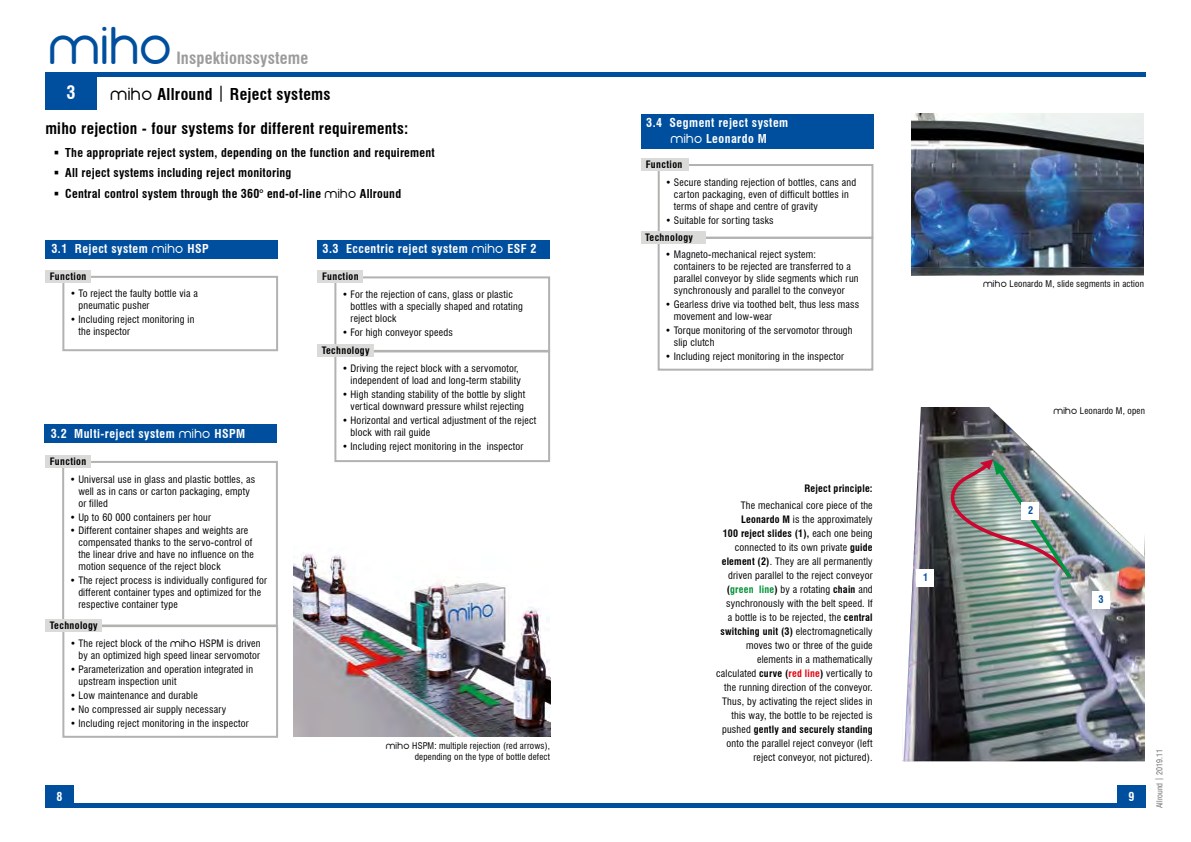
<style>
.page{position:relative;width:1191px;height:842px;background:#fff}
.page>*{position:absolute;margin:0;border:0;box-sizing:border-box;transform-origin:0 0}
.t1{font:48.4px "miho";color:#004f9e}
.t2{font:700 condensed 18px "Swiss 721 BT";color:#fff}
.t3{font:700 condensed 16.5px "Swiss 721 BT";letter-spacing:.01em;color:#9d9c9c}
.t4{font:700 condensed 16px "Swiss 721 BT";letter-spacing:.02em;color:#000}
.t5{font:700 condensed 15.5px "Swiss 721 BT";letter-spacing:.02em;color:#000}
.t6{font:700 condensed 12px/20.5px "Swiss 721 BT";letter-spacing:.02em;color:#000}
.t7{font:700 condensed 12px/16px "Swiss 721 BT";letter-spacing:.04em;color:#fff;text-align:center}
.t8{font:700 condensed 10.1px "Swiss 721 BT";color:#004f9e}
.t9{font:condensed 10px/12px "Swiss 721 BT";letter-spacing:.02em;color:#000}
.t10{font:700 condensed 10px "Swiss 721 BT";letter-spacing:.04em;color:#000}
.t11{font:700 condensed 10px "Swiss 721 BT";letter-spacing:.02em;color:#000}
.t12{font:condensed 9px/11px "Swiss 721 BT";letter-spacing:.02em;color:#000;text-align:right}
.t13{font:condensed 8px "Swiss 721 BT";color:#6f6f6e}
.s1{font-family:"miho";font-weight:400;font-stretch:normal}
.s2{font-weight:400}
.s3{font-family:"miho";font-stretch:normal}
.s4{font-weight:700}
.s5{font-weight:700;color:#009235}
.s6{font-weight:700;color:#e30513}
</style>
<div class="page">
<hr style="left:45px;top:804px;width:1100px;height:4px;background:#004f9e">
<div style="left:1117px;top:785px;width:28px;height:23px;background:#004f9e"></div>
<div style="left:45px;top:785px;width:29px;height:23px;background:#004f9e"></div>
<hr style="left:45px;top:72px;width:1100px;height:4px;background:#004f9e">
<div style="left:62px;top:276px;width:216px;height:75px;border:2px solid #b2b2b1"></div>
<img style="left:293px;top:553px;width:257px;height:184px">
<img style="left:911px;top:114px;width:233px;height:161px">
<img style="left:921px;top:407px;width:223px;height:354px">
<svg style="left:902px;top:407px;width:19px;height:355px"></svg>
<img style="left:939px;top:407px;width:206px;height:175px">
<div style="left:1021px;top:502px;width:18px;height:18px;background:#fff"></div>
<div style="left:916px;top:569px;width:18px;height:18px;background:#fff"></div>
<div style="left:1092px;top:592px;width:17px;height:17px;background:#fff"></div>
<div style="left:45px;top:240px;width:233px;height:18px;background:#004f9e"></div>
<div style="left:317px;top:240px;width:232px;height:18px;background:#004f9e"></div>
<div style="left:45px;top:425px;width:232px;height:18px;background:#004f9e"></div>
<div style="left:45px;top:270px;width:46px;height:13px;background:#dadad9"></div>
<div style="left:641px;top:114px;width:232px;height:35px;background:#004f9e"></div>
<div style="left:45px;top:76px;width:51px;height:34px;background:#004f9e"></div>
<div style="left:334px;top:276px;width:216px;height:76px;border:2px solid #b2b2b1"></div>
<div style="left:334px;top:350px;width:216px;height:112px;border:2px solid #b2b2b1"></div>
<div style="left:62px;top:461px;width:216px;height:165px;border:2px solid #b2b2b1"></div>
<div style="left:62px;top:625px;width:216px;height:113px;border:2px solid #b2b2b1"></div>
<div style="left:317px;top:344px;width:57px;height:13px;background:#dadad9"></div>
<div style="left:318px;top:271px;width:45px;height:12px;background:#dadad9"></div>
<div style="left:45px;top:619px;width:57px;height:13px;background:#dadad9"></div>
<div style="left:45px;top:455px;width:46px;height:13px;background:#dadad9"></div>
<div style="left:657px;top:164px;width:216px;height:75px;border:2px solid #b2b2b1"></div>
<div style="left:657px;top:237px;width:216px;height:134px;border:2px solid #b2b2b1"></div>
<div style="left:640px;top:231px;width:65px;height:13px;background:#dadad9"></div>
<div style="left:641px;top:158px;width:47px;height:13px;background:#dadad9"></div>
<h1 class="t1" style="left:48px;top:19px;width:125px">miho</h1>
<h3 class="t3" style="left:176px;top:48px;width:133px">Inspektionssysteme</h3>
<h2 class="t2" style="left:66px;top:82px;width:10px">3</h2>
<h3 class="t4" style="left:110px;top:84px;width:222px"><span class="s1">miho</span> Allround <span class="s2">|</span> Reject systems</h3>
<h3 class="t5" style="left:45px;top:119px;width:364px">miho rejection - four systems for different requirements:</h3>
<p class="t6" style="left:65px;top:142px;width:371px">The appropriate reject system, depending on the function and requirement<br>All reject systems including reject monitoring<br>Central control system through the 360° end-of-line <span class="s1">miho</span> Allround</p>
<p class="t7" style="left:51px;top:241px;width:159px">3.1 Reject system <span class="s1">miho</span> HSP</p>
<p class="t7" style="left:323px;top:241px;width:215px">3.3 Eccentric reject system <span class="s1">miho</span> ESF 2</p>
<p class="t10" style="left:50px;top:270px;width:38px">Function</p>
<p class="t9" style="left:79px;top:288px;width:121px;text-indent:-8px">• To reject the faulty bottle via a pneumatic pusher</p>
<p class="t9" style="left:79px;top:314px;width:117px;text-indent:-9px">• Including reject monitoring in the inspector</p>
<p class="t7" style="left:51px;top:425px;width:196px">3.2 Multi-reject system <span class="s1">miho</span> HSPM</p>
<p class="t10" style="left:50px;top:455px;width:38px">Function</p>
<p class="t9" style="left:78px;top:473px;width:178px;text-indent:-8px">• Universal use in glass and plastic bottles, as well as in cans or carton packaging, empty or filled</p>
<p class="t9" style="left:70px;top:511px;width:143px">• Up to 60 000 containers per hour</p>
<p class="t9" style="left:78px;top:525px;width:177px;text-indent:-8px">• Different container shapes and weights are compensated thanks to the servo-control of the linear drive and have no influence on the motion sequence of the reject block</p>
<p class="t9" style="left:78px;top:575px;width:190px;text-indent:-8px">• The reject process is individually configured for different container types and optimized for the respective container type</p>
<p class="t9" style="left:70px;top:637px;width:192px;text-align:right">• The reject block of the <span class="s3">miho</span> HSPM is driven by an optimized high speed linear servomotor</p>
<p class="t9" style="left:79px;top:663px;width:176px;text-indent:-9px">• Parameterization and operation integrated in upstream inspection unit</p>
<p class="t9" style="left:70px;top:689px;width:129px">• Low maintenance and durable</p>
<p class="t9" style="left:70px;top:703px;width:158px">• No compressed air supply necessary</p>
<p class="t9" style="left:70px;top:717px;width:180px">• Including reject monitoring in the inspector</p>
<p class="t10" style="left:50px;top:620px;width:49px">Technology</p>
<p class="t10" style="left:322px;top:271px;width:38px">Function</p>
<p class="t9" style="left:350px;top:288px;width:174px;text-indent:-8px">• For the rejection of cans, glass or plastic bottles with a specially shaped and rotating reject block</p>
<p class="t9" style="left:342px;top:326px;width:112px">• For high conveyor speeds</p>
<p class="t9" style="left:342px;top:362px;width:180px;text-align:right">• Driving the reject block with a servomotor, independent of load and long-term stability</p>
<p class="t9" style="left:342px;top:388px;width:185px;text-align:right">• High standing stability of the bottle by slight vertical downward pressure whilst rejecting</p>
<p class="t9" style="left:350px;top:414px;width:187px;text-indent:-8px">• Horizontal and vertical adjustment of the reject block with rail guide</p>
<p class="t9" style="left:342px;top:440px;width:183px">• Including reject monitoring in the inspector</p>
<p class="t10" style="left:322px;top:345px;width:49px">Technology</p>
<p class="t12" style="left:386px;top:740px;width:166px"><span class="s3">miho</span> HSPM: multiple rejection (red arrows), depending on the type of bottle defect</p>
<p class="t7" style="left:646px;top:115px;width:144px">3.4 Segment reject system <span class="s1">miho</span> Leonardo M</p>
<p class="t10" style="left:646px;top:158px;width:38px">Function</p>
<p class="t9" style="left:674px;top:176px;width:184px;text-indent:-8px">• Secure standing rejection of bottles, cans and carton packaging, even of difficult bottles in terms of shape and centre of gravity</p>
<p class="t9" style="left:665px;top:214px;width:110px">• Suitable for sorting tasks</p>
<p class="t9" style="left:674px;top:249px;width:186px;text-indent:-8px">• Magneto-mechanical reject system: containers to be rejected are transferred to a parallel conveyor by slide segments which run synchronously and parallel to the conveyor</p>
<p class="t9" style="left:674px;top:299px;width:187px;text-indent:-8px">• Gearless drive via toothed belt, thus less mass movement and low-wear</p>
<p class="t9" style="left:674px;top:325px;width:180px;text-indent:-8px">• Torque monitoring of the servomotor through slip clutch</p>
<p class="t9" style="left:665px;top:351px;width:180px">• Including reject monitoring in the inspector</p>
<p class="t10" style="left:645px;top:231px;width:49px">Technology</p>
<p class="t11" style="left:804px;top:482px;width:70px">Reject principle:</p>
<p class="t9" style="left:716px;top:498px;width:158px;line-height:14px;text-align:right">The mechanical core piece of the <span class="s4">Leonardo M</span> is the approximately<br><span class="s4">100 reject slides (1),</span> each one being connected to its own private <span class="s4">guide element (2)</span>. They are all permanently driven parallel to the reject conveyor <span class="s4">(</span><span class="s5">green line</span><span class="s4">)</span> by a rotating <span class="s4">chain</span> and synchronously with the belt speed. If<br>a bottle is to be rejected, the <span class="s4">central switching unit (3)</span> electromagnetically moves two or three of the guide elements in a mathematically calculated <span class="s4">curve (</span><span class="s6">red line</span><span class="s4">)</span> vertically to the running direction of the conveyor.<br>Thus, by activating the reject slides in this way, the bottle to be rejected is pushed <span class="s4">gently and securely standing </span>onto the parallel reject conveyor (left reject conveyor, not pictured).</p>
<p class="t8" style="left:923px;top:571px;width:7px">1</p>
<p class="t12" style="left:983px;top:278px;width:162px"><span class="s3">miho</span> Leonardo M, slide segments in action</p>
<p class="t12" style="left:1053px;top:406px;width:93px"><span class="s3">miho</span> Leonardo M, open</p>
<p class="t8" style="left:1028px;top:505px;width:7px">2</p>
<p class="t8" style="left:1098px;top:594px;width:7px">3</p>
<p class="t7" style="left:57px;top:789px;width:7px">8</p>
<p class="t7" style="left:1128px;top:789px;width:7px">9</p>
<p class="t13" style="left:1154px;top:808px;width:60px;rotate:-90deg">Allround | 2019.11</p>
</div>
